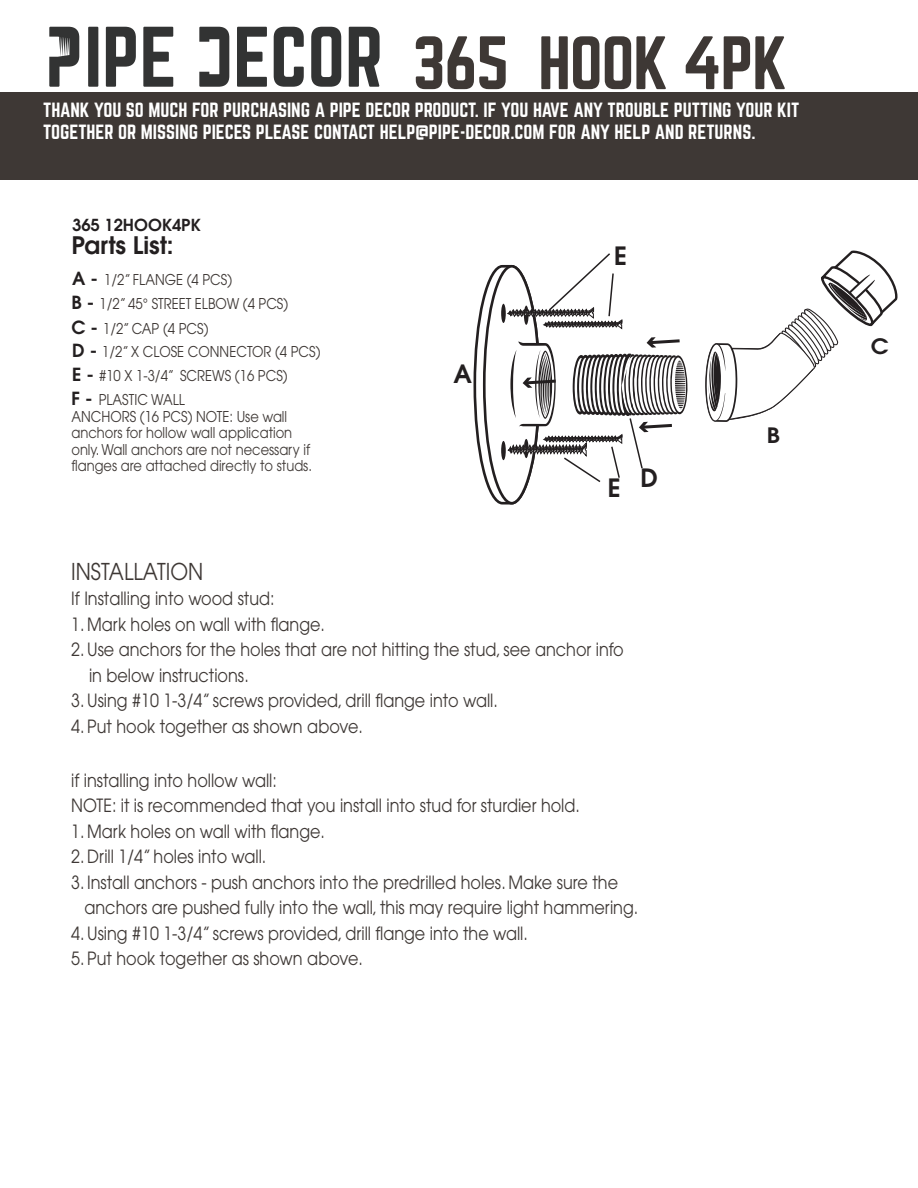
<style>
.page{position:relative;width:918px;height:1188px;background:#fff}
.page>*{position:absolute;margin:0;border:0;box-sizing:border-box;transform-origin:0 0}
.t1{font:66px "Norwester";letter-spacing:-.02em;color:#3e3835}
.t2{font:600 25.05px "Avant Garde";color:#231f20}
.t3{font:600 24px "Avant Garde";color:#231f20}
.t4{font:23.1px "Avant Garde";color:#3e3835;scale:.88 1}
.t5{font:600 21.15px "Avant Garde";color:#231f20;scale:1.08 1}
.t6{font:18.15px/25.5px "Avant Garde";color:#3e3835;scale:.88 1}
.t7{font:18px/21.6px "Norwester";color:#fff}
.t8{font:600 16.5px "Avant Garde";color:#231f20}
.t9{font:14.85px/16.5px "Avant Garde";color:#3e3835;scale:.88 1}
.s1{font-weight:600;font-size:18px;color:#231f20}
</style>
<div class="page">
<svg style="left:705px;top:250px;width:193px;height:172px"></svg>
<svg style="left:474px;top:253px;width:214px;height:252px"></svg>
<div style="left:0;top:93px;width:918px;height:87px;background:#3e3835"></div>
<div style="left:88px;top:27px;width:10px;height:60px;background:#323333"></div>
<svg style="left:106px;top:27px;width:30px;height:60px"></svg>
<svg style="left:143px;top:27px;width:30px;height:60px"></svg>
<svg style="left:237px;top:27px;width:30px;height:60px"></svg>
<svg style="left:274px;top:27px;width:30px;height:60px"></svg>
<svg style="left:311px;top:27px;width:30px;height:60px"></svg>
<svg style="left:349px;top:27px;width:31px;height:60px"></svg>
<svg style="left:199px;top:27px;width:30px;height:60px"></svg>
<svg style="left:49px;top:27px;width:30px;height:60px"></svg>
<h1 class="t1" style="left:412px;top:31px;width:376px">365 HOOK 4PK</h1>
<p class="t7" style="left:43px;top:100px;width:758px">THANK YOU SO MUCH FOR PURCHASING A PIPE DECOR PRODUCT. IF YOU HAVE ANY TROUBLE PUTTING YOUR KIT<br>TOGETHER OR MISSING PIECES PLEASE CONTACT HELP@PIPE-DECOR.COM FOR ANY HELP AND RETURNS.</p>
<p class="t8" style="left:72px;top:214px;width:130px">365 12HOOK4PK</p>
<h3 class="t3" style="left:71px;top:229px;width:104px">Parts List:</h3>
<p class="t9" style="left:71px;top:267px;width:248px;line-height:24.5px"><span class="s1">A -</span> 1/2” FLANGE (4 PCS)<br><span class="s1">B -</span> 1/2” 45° STREET ELBOW (4 PCS)</p>
<p class="t9" style="left:72px;top:344px;width:284px"><span class="s1">D -</span> 1/2” X CLOSE CONNECTOR (4 PCS)</p>
<p class="t9" style="left:71px;top:392px;width:275px"><span class="s1">F -</span> PLASTIC WALL<br>ANCHORS (16 PCS) NOTE: Use wall anchors for hollow wall application only. Wall anchors are not necessary if flanges are attached directly to studs.</p>
<p class="t9" style="left:71px;top:320px;width:157px"><span class="s1">C -</span> 1/2” CAP (4 PCS)</p>
<p class="t9" style="left:72px;top:367px;width:246px"><span class="s1">E -</span> #10 X 1-3/4” SCREWS (16 PCS)</p>
<h2 class="t2" style="left:453px;top:358px;width:20px">A</h2>
<h2 class="t2" style="left:614px;top:239px;width:15px">E</h2>
<h2 class="t2" style="left:608px;top:467px;width:52px">E D</h2>
<p class="t4" style="left:71px;top:558px;width:152px">INSTALLATION</p>
<p class="t6" style="left:71px;top:586px;width:233px">If Installing into wood stud:</p>
<p class="t6" style="left:71px;top:611px;width:290px">1. Mark holes on wall with flange.</p>
<p class="t6" style="left:89px;top:637px;width:609px;text-indent:-18px">2. Use anchors for the holes that are not hitting the stud, see anchor info in below instructions.</p>
<p class="t6" style="left:71px;top:688px;width:486px">3. Using #10 1-3/4” screws provided, drill flange into wall.</p>
<p class="t6" style="left:71px;top:713px;width:333px">4. Put hook together as shown above.</p>
<p class="t6" style="left:71px;top:767px;width:580px">if installing into hollow wall:<br>NOTE: it is recommended that you install into stud for sturdier hold.</p>
<p class="t6" style="left:71px;top:818px;width:290px">1. Mark holes on wall with flange.</p>
<p class="t6" style="left:71px;top:844px;width:223px">2. Drill 1/4” holes into wall.</p>
<p class="t6" style="left:85px;top:869px;width:631px;text-indent:-13px">3. Install anchors - push anchors into the predrilled holes. Make sure the anchors are pushed fully into the wall, this may require light hammering.</p>
<p class="t6" style="left:71px;top:920px;width:521px">4. Using #10 1-3/4” screws provided, drill flange into the wall.</p>
<p class="t6" style="left:71px;top:946px;width:333px">5. Put hook together as shown above.</p>
<p class="t5" style="left:767px;top:421px;width:14px">B</p>
<p class="t5" style="left:871px;top:332px;width:18px">C</p>
</div>
